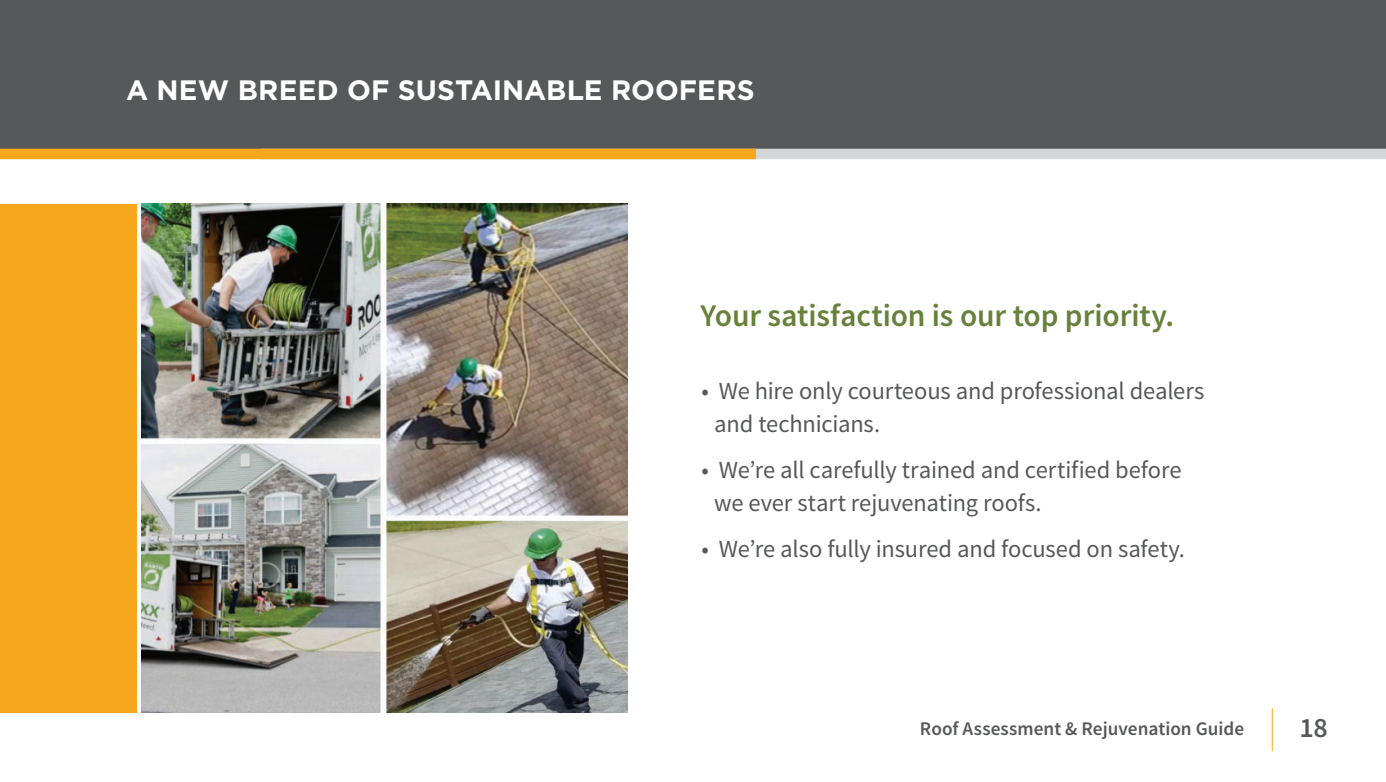
<style>
.page{position:relative;width:1386px;height:782px;background:#fff}
.page>*{position:absolute;margin:0;border:0;box-sizing:border-box;transform-origin:0 0}
.t1{font:600 31.5px "Source Sans Pro";letter-spacing:-.005em;color:#67813b}
.t2{font:700 28px "Gotham";letter-spacing:.005em;color:#fff}
.t3{font:600 28px "Source Sans Pro";color:#57585a}
.t4{font:24.5px/33.2px "Source Sans Pro";letter-spacing:-.005em;color:#57585a}
.t5{font:600 19.25px "Source Sans Pro";color:#57585a}
</style>
<div class="page">
<div style="left:0;top:0;width:1386px;height:149px;background:#57585a"></div>
<div style="left:261px;top:149px;width:1125px;height:10px;background:#d5d6d8"></div>
<hr style="left:1272px;top:708px;width:1px;height:42px;background:#f5a81c">
<div style="left:0;top:203px;width:136px;height:509px;background:#f5a81c"></div>
<div style="left:0;top:149px;width:756px;height:10px;background:#f5a81c"></div>
<img style="left:142px;top:203px;width:485px;height:509px">
<p class="t2" style="left:126px;top:77px;width:630px">A NEW BREED OF SUSTAINABLE ROOFERS</p>
<p class="t1" style="left:701px;top:302px;width:475px">Your satisfaction is our top priority.</p>
<p class="t4" style="left:714px;top:376px;width:492px;text-indent:-13px">• We hire only courteous and professional dealers and technicians.</p>
<p class="t4" style="left:714px;top:455px;width:469px;text-indent:-13px">• We’re all carefully trained and certified before we ever start rejuvenating roofs.</p>
<p class="t4" style="left:702px;top:534px;width:485px">• We’re also fully insured and focused on safety.</p>
<p class="t5" style="left:920px;top:720px;width:326px">Roof Assessment &amp; Rejuvenation Guide</p>
<p class="t3" style="left:1299px;top:715px;width:30px">18</p>
</div>
